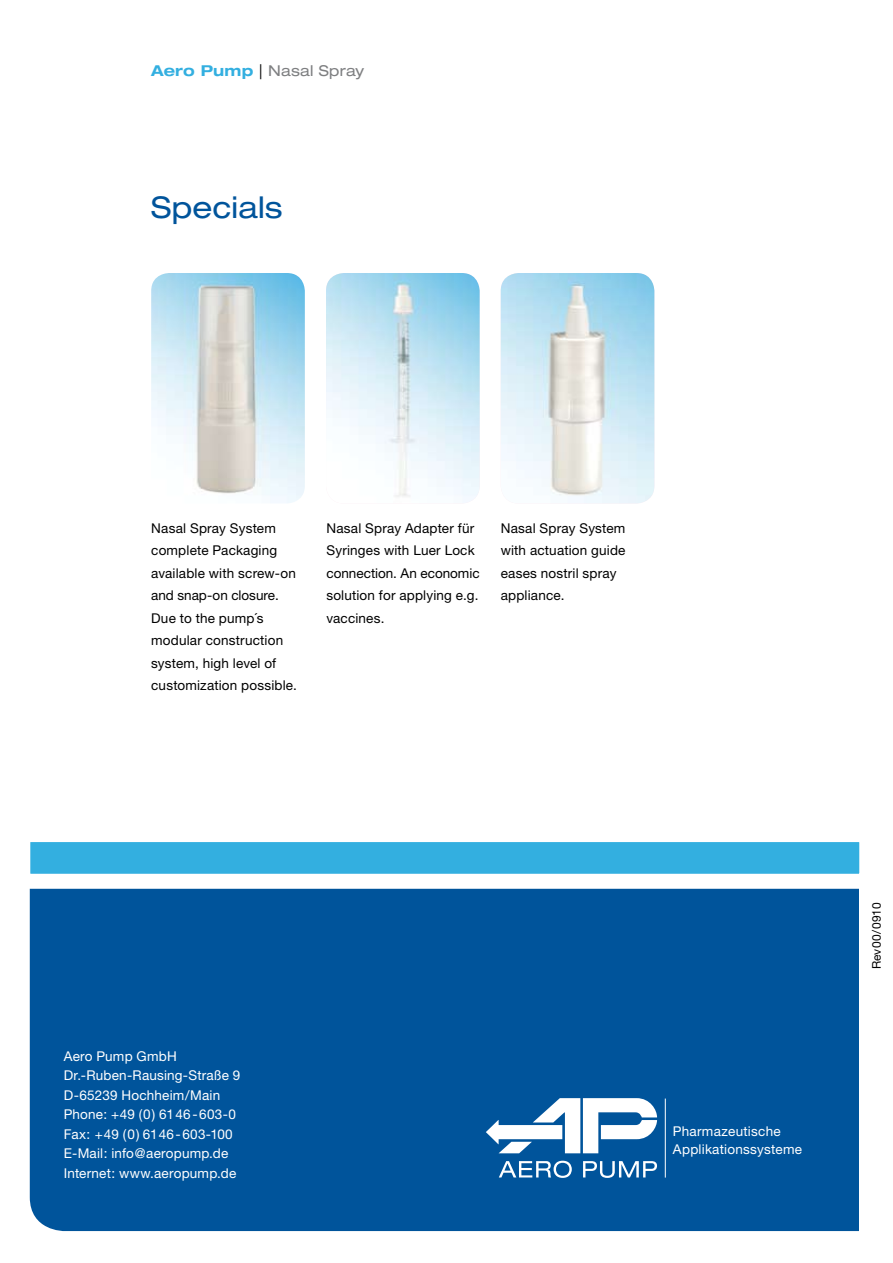
<style>
.page{position:relative;width:893px;height:1263px;background:#fff}
.page>*{position:absolute;margin:0;border:0;box-sizing:border-box;transform-origin:0 0}
.t1{font:expanded 30px "Helvetica Neue";letter-spacing:.005em;color:#00549b}
.t2{font:expanded 15px "Helvetica Neue";letter-spacing:.015em;color:#7e7f81}
.t3{font:13.5px/22.5px "Helvetica Neue";letter-spacing:.015em;color:#000}
.t4{font:13.5px/19.5px "Helvetica Neue";letter-spacing:.015em;color:#fff}
.t5{font:12px "Helvetica Neue";letter-spacing:.015em;color:#000}
.s1{font-weight:700;color:#33afe0}
.s2{font-stretch:normal;color:#000}
</style>
<div class="page">
<div style="left:30px;top:889px;width:829px;height:342px;background:#00549b"></div>
<svg style="left:499px;top:1161px;width:73px;height:17px"></svg>
<svg style="left:583px;top:1161px;width:74px;height:17px"></svg>
<svg style="left:486px;top:1098px;width:171px;height:55px"></svg>
<hr style="left:665px;top:1098px;width:1px;height:79px;background:#fff">
<div style="left:23px;top:834px;width:844px;height:47px;background:#33afe0"></div>
<div style="left:15px;top:827px;width:859px;height:62px;border:15px solid #fff"></div>
<img style="left:151px;top:273px;width:154px;height:230px">
<img style="left:326px;top:273px;width:154px;height:230px">
<img style="left:501px;top:273px;width:153px;height:230px">
<p class="t2" style="left:151px;top:61px;width:215px"><span class="s1">Aero Pump</span> <span class="s2">|</span> Nasal Spray</p>
<h1 class="t1" style="left:151px;top:189px;width:133px">Specials</h1>
<p class="t3" style="left:151px;top:516px;width:147px">Nasal Spray System complete Packaging available with screw-on and snap-on closure.<br>Due to the pump´s modular construction system, high level of customization possible.</p>
<p class="t3" style="left:326px;top:516px;width:155px">Nasal Spray Adapter für<br>Syringes with Luer Lock connection. An economic solution for applying e.g. vaccines.</p>
<p class="t3" style="left:501px;top:516px;width:126px">Nasal Spray System with actuation guide eases nostril spray appliance.</p>
<p class="t4" style="left:64px;top:1046px;width:178px">Aero Pump GmbH<br>Dr.-Ruben-Rausing-Straße 9<br>D-65239 Hochheim/Main<br>Phone: +49 (0) 6146-603-0<br>Fax: +49 (0) 6146-603-100<br>E-Mail: info@aeropump.de<br>Internet: www.aeropump.de</p>
<p class="t4" style="left:673px;top:1121px;width:131px;line-height:18px">Pharmazeutische<br>Applikationssysteme</p>
<p class="t5" style="left:869px;top:969px;width:68px;rotate:-90deg">Rev00/0910</p>
</div>
